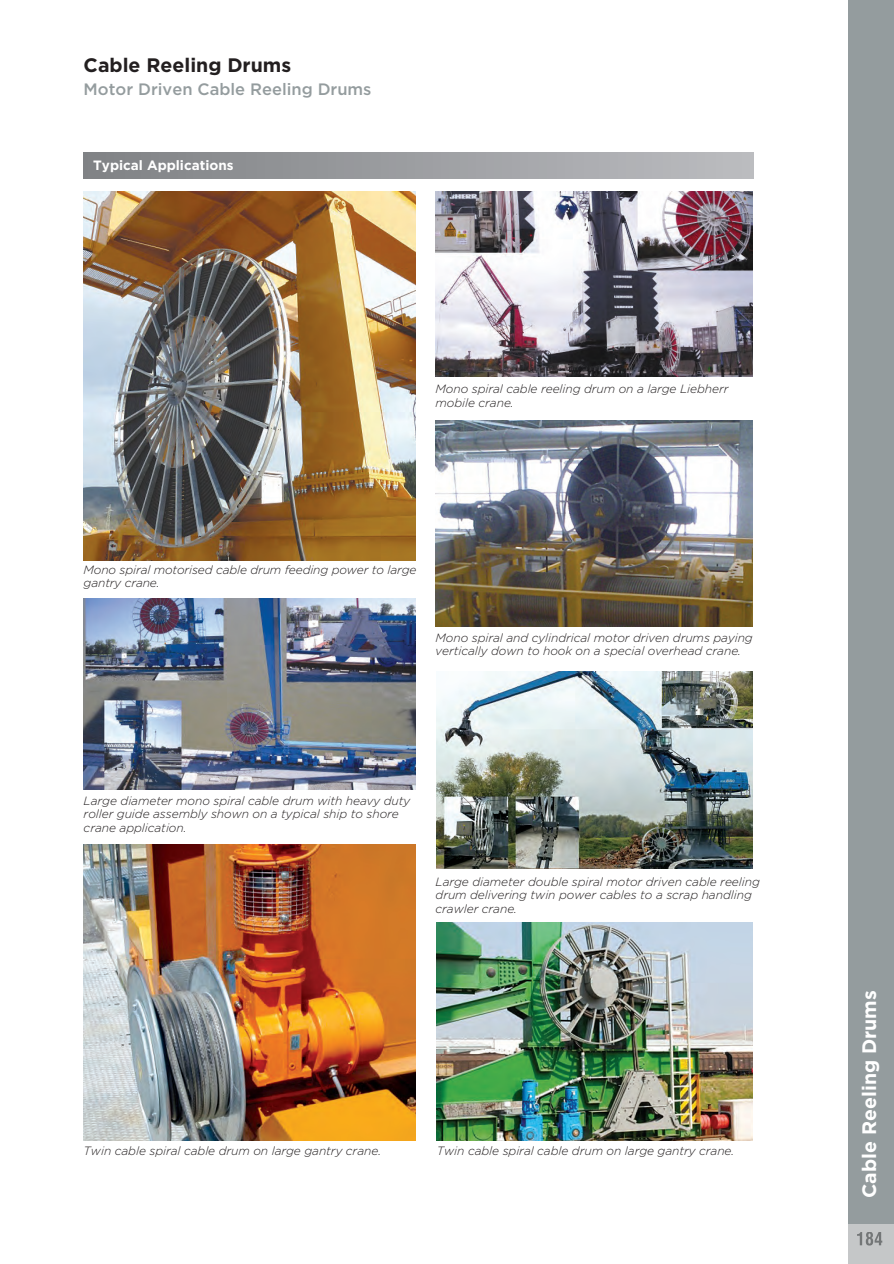
<style>
.page{position:relative;width:894px;height:1264px;background:#fff}
.page>*{position:absolute;margin:0;border:0;box-sizing:border-box;transform-origin:0 0}
.t1{font:700 19.5px "Gotham";color:#231f20}
.t2{font:700 19.5px "Gotham";color:#fff}
.t3{font:500 16.5px "Gotham";color:#949c9e}
.t4{font:700 13.5px "Gotham";color:#fff}
.t5{font:italic 300 12px/13.5px "Gotham";letter-spacing:-.005em;color:#231f20}
</style>
<div class="page">
<img style="left:84px;top:191px;width:332px;height:369px">
<img style="left:436px;top:421px;width:317px;height:205px">
<img style="left:437px;top:922px;width:316px;height:217px">
<img style="left:84px;top:844px;width:332px;height:295px">
<img style="left:84px;top:598px;width:332px;height:191px">
<img style="left:436px;top:191px;width:317px;height:185px">
<img style="left:437px;top:672px;width:316px;height:196px">
<div style="left:848px;top:0;width:46px;height:1262px;background:#949c9e"></div>
<div style="left:848px;top:1224px;width:46px;height:39px;background:#c5c7c8"></div>
<div style="left:84px;top:152px;width:669px;height:27px;background:linear-gradient(to right,#7f8184,#bbbcc0)"></div>
<svg style="left:857px;top:1232px;width:25px;height:13px"></svg>
<h1 class="t1" style="left:84px;top:54px;width:209px">Cable Reeling Drums</h1>
<h2 class="t3" style="left:84px;top:79px;width:289px">Motor Driven Cable Reeling Drums</h2>
<p class="t4" style="left:93px;top:158px;width:142px">Typical Applications</p>
<p class="t5" style="left:436px;top:382px;width:294px">Mono spiral cable reeling drum on a large Liebherr mobile crane.</p>
<p class="t5" style="left:84px;top:563px;width:334px">Mono spiral motorised cable drum feeding power to large gantry crane.</p>
<p class="t5" style="left:436px;top:630px;width:319px">Mono spiral and cylindrical motor driven drums paying vertically down to hook on a special overhead crane.</p>
<p class="t5" style="left:84px;top:793px;width:328px">Large diameter mono spiral cable drum with heavy duty roller guide assembly shown on a typical ship to shore crane application.</p>
<p class="t5" style="left:436px;top:874px;width:326px">Large diameter double spiral motor driven cable reeling drum delivering twin power cables to a scrap handling crawler crane.</p>
<p class="t5" style="left:84px;top:1143px;width:299px">Twin cable spiral cable drum on large gantry crane.</p>
<p class="t5" style="left:437px;top:1143px;width:299px">Twin cable spiral cable drum on large gantry crane.</p>
<h1 class="t2" style="left:858px;top:1197px;width:209px;rotate:-90deg">Cable Reeling Drums</h1>
</div>
